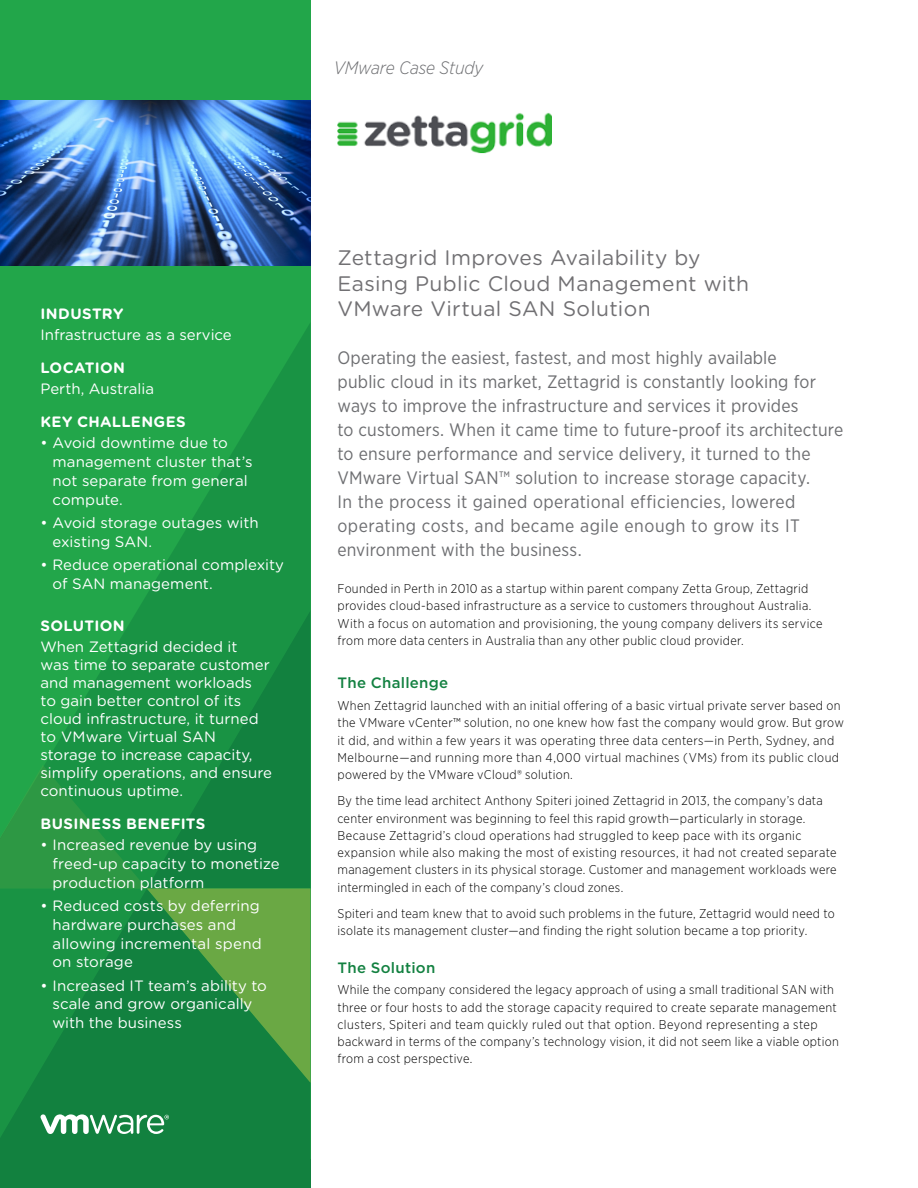
<style>
.page{position:relative;width:918px;height:1188px;background:#fff}
.page>*{position:absolute;margin:0;border:0;box-sizing:border-box;transform-origin:0 0}
.t1{font:21px/25.5px "Gotham Rounded";letter-spacing:.01em;color:#717073}
.t2{font:18px/24px "Gotham Narrow";letter-spacing:.01em;color:#6d6e71}
.t3{font:italic 300 18px "Gotham Narrow";letter-spacing:-.01em;color:#6d6e71}
.t4{font:15px/18.8px "Gotham Rounded";color:#fff}
.t5{font:700 15px "Gotham Rounded";letter-spacing:.025em;color:#fff}
.t6{font:500 15px "Gotham";letter-spacing:.02em;color:#138141}
.t7{font:300 12.75px/17.2px "Gotham Narrow";letter-spacing:.025em;color:#000}
</style>
<div class="page">
<div style="left:0;top:0;width:310px;height:1159px;background:#22a64a"></div>
<svg style="left:0;top:324px;width:310px;height:864px"></svg>
<svg style="left:0;top:765px;width:310px;height:318px;background:#258f41"></svg>
<img style="left:0;top:100px;width:310px;height:165px">
<img style="left:338px;top:112px;width:213px;height:42px">
<svg style="left:40px;top:1114px;width:129px;height:20px;background:#75b58f"></svg>
<h2 class="t3" style="left:334px;top:57px;width:151px">VMware Case Study</h2>
<p class="t5" style="left:40px;top:302px;width:84px">INDUSTRY</p>
<p class="t4" style="left:40px;top:324px;width:193px">Infrastructure as a service</p>
<p class="t5" style="left:40px;top:356px;width:86px">LOCATION</p>
<p class="t4" style="left:40px;top:378px;width:115px">Perth, Australia</p>
<p class="t5" style="left:40px;top:410px;width:147px">KEY CHALLENGES</p>
<p class="t4" style="left:52px;top:433px;width:201px;text-indent:-12px">• Avoid downtime due to management cluster that’s not separate from general compute.</p>
<p class="t4" style="left:52px;top:513px;width:208px;text-indent:-12px">• Avoid storage outages with existing SAN.</p>
<p class="t4" style="left:52px;top:555px;width:233px;text-indent:-12px">• Reduce operational complexity of SAN management.</p>
<p class="t5" style="left:40px;top:614px;width:86px">SOLUTION</p>
<p class="t4" style="left:40px;top:637px;width:233px;line-height:18px">When Zettagrid decided it<br>was time to separate customer and management workloads<br>to gain better control of its cloud infrastructure, it turned to VMware Virtual SAN storage to increase capacity, simplify operations, and ensure continuous uptime.</p>
<p class="t5" style="left:40px;top:812px;width:166px">BUSINESS BENEFITS</p>
<p class="t4" style="left:52px;top:835px;width:229px;text-indent:-12px">• Increased revenue by using freed-up capacity to monetize production platform</p>
<p class="t4" style="left:52px;top:896px;width:211px;text-indent:-12px">• Reduced costs by deferring hardware purchases and allowing incremental spend on storage</p>
<p class="t4" style="left:52px;top:975px;width:216px;text-indent:-12px">• Increased IT team’s ability to scale and grow organically with the business</p>
<h1 class="t1" style="left:338px;top:244px;width:413px">Zettagrid Improves Availability by<br>Easing Public Cloud Management with<br>VMware Virtual SAN Solution</h1>
<p class="t2" style="left:338px;top:346px;width:507px">Operating the easiest, fastest, and most highly available<br>public cloud in its market, Zettagrid is constantly looking for ways to improve the infrastructure and services it provides<br>to customers. When it came time to future-proof its architecture to ensure performance and service delivery, it turned to the VMware Virtual SAN™ solution to increase storage capacity.<br>In the process it gained operational efficiencies, lowered operating costs, and became agile enough to grow its IT environment with the business.</p>
<p class="t7" style="left:338px;top:580px;width:487px">Founded in Perth in 2010 as a startup within parent company Zetta Group, Zettagrid provides cloud-based infrastructure as a service to customers throughout Australia.<br>With a focus on automation and provisioning, the young company delivers its service from more data centers in Australia than any other public cloud provider.</p>
<p class="t6" style="left:338px;top:673px;width:112px">The Challenge</p>
<p class="t7" style="left:338px;top:697px;width:508px">When Zettagrid launched with an initial offering of a basic virtual private server based on the VMware vCenter™ solution, no one knew how fast the company would grow. But grow it did, and within a few years it was operating three data centers—in Perth, Sydney, and Melbourne—and running more than 4,000 virtual machines (VMs) from its public cloud powered by the VMware vCloud® solution.</p>
<p class="t7" style="left:338px;top:792px;width:501px">By the time lead architect Anthony Spiteri joined Zettagrid in 2013, the company’s data center environment was beginning to feel this rapid growth—particularly in storage.<br>Because Zettagrid’s cloud operations had struggled to keep pace with its organic expansion while also making the most of existing resources, it had not created separate management clusters in its physical storage. Customer and management workloads were intermingled in each of the company’s cloud zones.</p>
<p class="t7" style="left:338px;top:905px;width:499px">Spiteri and team knew that to avoid such problems in the future, Zettagrid would need to isolate its management cluster—and finding the right solution became a top priority.</p>
<p class="t6" style="left:338px;top:958px;width:99px">The Solution</p>
<p class="t7" style="left:338px;top:981px;width:503px">While the company considered the legacy approach of using a small traditional SAN with three or four hosts to add the storage capacity required to create separate management clusters, Spiteri and team quickly ruled out that option. Beyond representing a step backward in terms of the company’s technology vision, it did not seem like a viable option from a cost perspective.</p>
</div>
